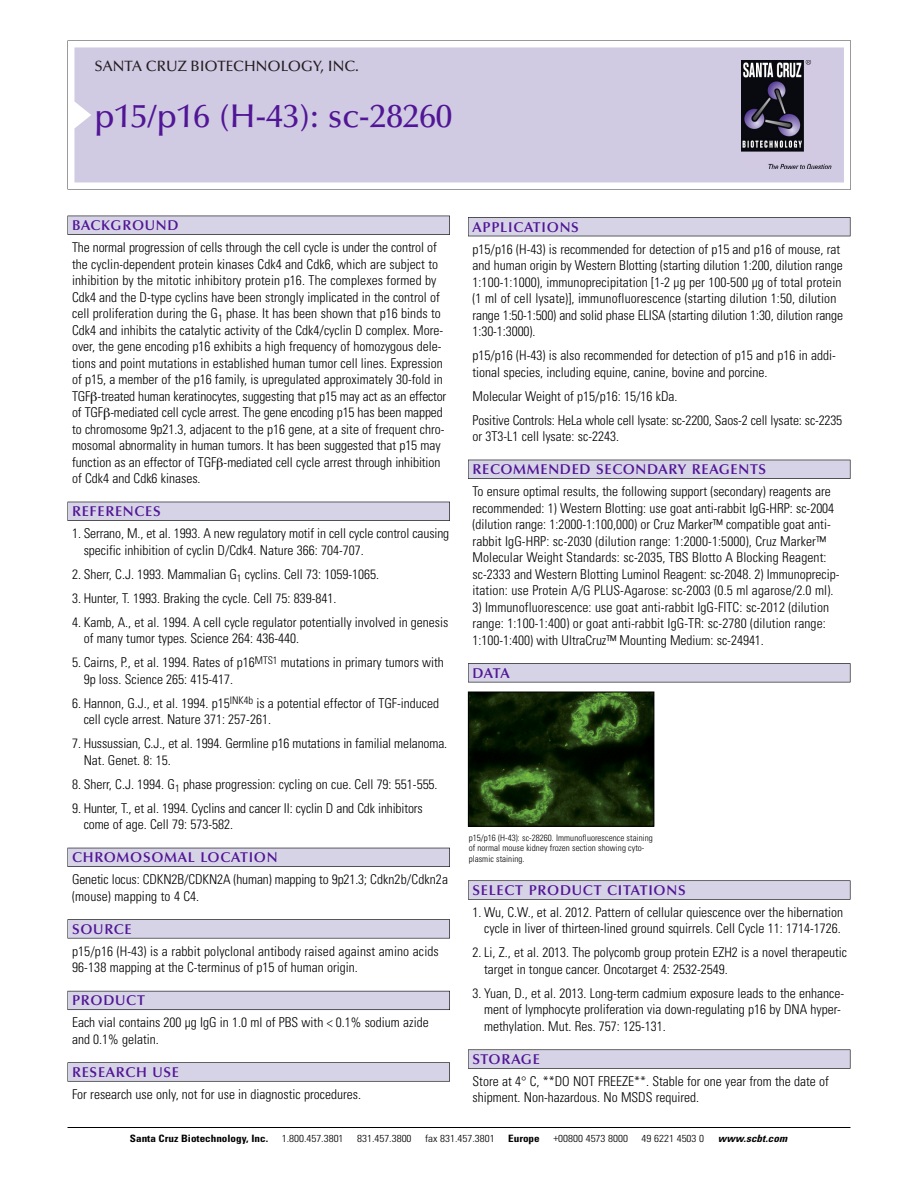
<style>
.page{position:relative;width:918px;height:1188px;background:#fff}
.page>*{position:absolute;margin:0;border:0;box-sizing:border-box;transform-origin:0 0}
.t1{font:500 33px "Optima";color:#511695}
.t2{font:500 15px "Optima";color:#231f20}
.t3{font:600 14.25px "Optima";letter-spacing:.05em;color:#511695}
.t4{font:300 condensed 13.5px/16.5px "Univers";color:#000}
.t5{font:300 condensed 10.2px "Univers";color:#000;scale:1.1 1}
.t6{font:700 condensed 10.2px "Univers";color:#000;scale:1.1 1}
.t7{font:italic 700 condensed 10.2px "Univers";letter-spacing:.005em;color:#000;scale:1.1 1}
.t8{font:300 condensed 9px/10.5px "Univers";letter-spacing:.005em;color:#000}
</style>
<div class="page">
<svg style="left:68px;top:40px;width:783px;height:149px"></svg>
<div style="left:74px;top:47px;width:770px;height:135px;background:#d1cae3"></div>
<img style="left:741px;top:60px;width:90px;height:108px">
<div style="left:68px;top:216px;width:382px;height:19px;background:#525155"></div>
<div style="left:68px;top:216px;width:381px;height:18px;background:#d7d3e7"></div>
<div style="left:68px;top:502px;width:382px;height:19px;background:#515055"></div>
<div style="left:68px;top:502px;width:381px;height:18px;background:#d7d3e7"></div>
<div style="left:68px;top:848px;width:382px;height:19px;background:#525158"></div>
<div style="left:68px;top:848px;width:381px;height:18px;background:#d7d3e7"></div>
<div style="left:68px;top:919px;width:382px;height:19px;background:#575759"></div>
<div style="left:68px;top:920px;width:381px;height:18px;background:#d7d3e7"></div>
<div style="left:68px;top:991px;width:382px;height:19px;background:#5b5a62"></div>
<div style="left:68px;top:991px;width:381px;height:18px;background:#d7d3e7"></div>
<div style="left:68px;top:1062px;width:382px;height:20px;background:#626263"></div>
<div style="left:68px;top:1063px;width:381px;height:18px;background:#d7d3e7"></div>
<div style="left:468px;top:217px;width:382px;height:19px;background:#525156"></div>
<div style="left:468px;top:218px;width:382px;height:18px;background:#d7d3e7"></div>
<div style="left:468px;top:460px;width:382px;height:19px;background:#515055"></div>
<div style="left:468px;top:460px;width:382px;height:18px;background:#d7d3e7"></div>
<div style="left:468px;top:663px;width:382px;height:19px;background:#545357"></div>
<div style="left:468px;top:664px;width:382px;height:18px;background:#d7d3e7"></div>
<div style="left:468px;top:880px;width:382px;height:20px;background:#666"></div>
<div style="left:468px;top:881px;width:382px;height:18px;background:#d7d3e7"></div>
<svg style="left:468px;top:1049px;width:382px;height:20px"></svg>
<div style="left:468px;top:1050px;width:382px;height:18px;background:#d7d3e7"></div>
<hr style="left:68px;top:1127px;width:782px;height:1px;background:#000">
<img style="left:470px;top:694px;width:182px;height:131px">
<div style="left:468px;top:692px;width:186px;height:135px;border:1px solid #000"></div>
<p class="t2" style="left:94px;top:61px;width:266px">SANTA CRUZ BIOTECHNOLOGY, INC.</p>
<h1 class="t1" style="left:94px;top:103px;width:359px">p15/p16 (H-43): sc-28260</h1>
<p class="t3" style="left:72px;top:219px;width:108px">BACKGROUND</p>
<p class="t4" style="left:72px;top:240px;width:376px">The normal progression of cells through the cell cycle is under the control of the cyclin-dependent protein kinases Cdk4 and Cdk6, which are subject to inhibition by the mitotic inhibitory protein p16. The complexes formed by Cdk4 and the D-type cyclins have been strongly implicated in the control of cell proliferation during the G<sub>1</sub> phase. It has been shown that p16 binds to Cdk4 and inhibits the catalytic activity of the Cdk4/cyclin D complex. More&shy;over, the gene encoding p16 exhibits a high frequency of homozygous dele&shy;tions and point mutations in established human tumor cell lines. Expression of p15, a member of the p16 family, is upregulated approximately 30-fold in TGF -treated human keratinocytes, suggesting that p15 may act as an effector of TGF -mediated cell cycle arrest. The gene encoding p15 has been mapped to chromosome 9p21.3, adjacent to the p16 gene, at a site of frequent chro&shy;mosomal abnormality in human tumors. It has been suggested that p15 may function as an effector of TGF -mediated cell cycle arrest through inhibition of Cdk4 and Cdk6 kinases.</p>
<p class="t3" style="left:72px;top:506px;width:90px">REFERENCES</p>
<p class="t4" style="left:84px;top:526px;width:367px;text-indent:-12px">1. Serrano, M., et al. 1993. A new regulatory motif in cell cycle control causing specific inhibition of cyclin D/Cdk4. Nature 366: 704-707.</p>
<p class="t4" style="left:72px;top:567px;width:309px">2. Sherr, C.J. 1993. Mammalian G<sub>1</sub> cyclins. Cell 73: 1059-1065.</p>
<p class="t4" style="left:72px;top:591px;width:266px">3. Hunter, T. 1993. Braking the cycle. Cell 75: 839-841.</p>
<p class="t4" style="left:84px;top:615px;width:366px;text-indent:-12px">4. Kamb, A., et al. 1994. A cell cycle regulator potentially involved in genesis of many tumor types. Science 264: 436-440.</p>
<p class="t4" style="left:84px;top:655px;width:362px;text-indent:-12px">5. Cairns, P., et al. 1994. Rates of p16<sup>MTS1</sup> mutations in primary tumors with<br>9p loss. Science 265: 415-417.</p>
<p class="t4" style="left:84px;top:696px;width:357px;text-indent:-12px">6. Hannon, G.J., et al. 1994. p15<sup>INK4b</sup> is a potential effector of TGF-induced cell cycle arrest. Nature 371: 257-261.</p>
<p class="t4" style="left:84px;top:736px;width:365px;text-indent:-12px">7. Hussussian, C.J., et al. 1994. Germline p16 mutations in familial melanoma.<br>Nat. Genet. 8: 15.</p>
<p class="t4" style="left:72px;top:777px;width:367px">8. Sherr, C.J. 1994. G<sub>1</sub> phase progression: cycling on cue. Cell 79: 551-555.</p>
<p class="t4" style="left:84px;top:801px;width:341px;text-indent:-12px">9. Hunter, T., et al. 1994. Cyclins and cancer II: cyclin D and Cdk inhibitors come of age. Cell 79: 573-582.</p>
<p class="t3" style="left:72px;top:852px;width:207px">CHROMOSOMAL LOCATION</p>
<p class="t4" style="left:72px;top:872px;width:378px">Genetic locus: CDKN2B/CDKN2A (human) mapping to 9p21.3; Cdkn2b/Cdkn2a (mouse) mapping to 4 C4.</p>
<p class="t3" style="left:72px;top:923px;width:61px">SOURCE</p>
<p class="t4" style="left:72px;top:944px;width:368px">p15/p16 (H-43) is a rabbit polyclonal antibody raised against amino acids<br>96-138 mapping at the C-terminus of p15 of human origin.</p>
<p class="t3" style="left:72px;top:995px;width:74px">PRODUCT</p>
<p class="t4" style="left:72px;top:1015px;width:358px">Each vial contains 200 µg IgG in 1.0 ml of PBS with &lt; 0.1% sodium azide and 0.1% gelatin.</p>
<p class="t3" style="left:72px;top:1066px;width:109px">RESEARCH USE</p>
<p class="t4" style="left:72px;top:1087px;width:290px">For research use only, not for use in diagnostic procedures.</p>
<p class="t3" style="left:473px;top:221px;width:108px">APPLICATIONS</p>
<p class="t4" style="left:473px;top:242px;width:372px">p15/p16 (H-43) is recommended for detection of p15 and p16 of mouse, rat and human origin by Western Blotting (starting dilution 1:200, dilution range 1:100-1:1000), immunoprecipitation [1-2 µg per 100-500 µg of total protein (1 ml of cell lysate)], immunofluorescence (starting dilution 1:50, dilution range 1:50-1:500) and solid phase ELISA (starting dilution 1:30, dilution range 1:30-1:3000).</p>
<p class="t4" style="left:473px;top:348px;width:365px">p15/p16 (H-43) is also recommended for detection of p15 and p16 in addi&shy;tional species, including equine, canine, bovine and porcine.</p>
<p class="t4" style="left:473px;top:385px;width:371px;line-height:24px">Molecular Weight of p15/p16: 15/16 kDa.<br>Positive Controls: HeLa whole cell lysate: sc-2200, Saos-2 cell lysate: sc-2235</p>
<p class="t4" style="left:473px;top:429px;width:148px">or 3T3-L1 cell lysate: sc-2243.</p>
<p class="t3" style="left:473px;top:464px;width:295px">RECOMMENDED SECONDARY REAGENTS</p>
<p class="t4" style="left:473px;top:484px;width:369px">To ensure optimal results, the following support (secondary) reagents are recommended: 1) Western Blotting: use goat anti-rabbit IgG-HRP: sc-2004 (dilution range: 1:2000-1:100,000) or Cruz Marker™ compatible goat anti&shy;rabbit IgG-HRP: sc-2030 (dilution range: 1:2000-1:5000), Cruz Marker™ Molecular Weight Standards: sc-2035, TBS Blotto A Blocking Reagent: sc-2333 and Western Blotting Luminol Reagent: sc-2048. 2) Immunoprecip&shy;itation: use Protein A/G PLUS-Agarose: sc-2003 (0.5 ml agarose/2.0 ml).</p>
<p class="t4" style="left:473px;top:600px;width:358px">3) Immunofluorescence: use goat anti-rabbit IgG-FITC: sc-2012 (dilution range: 1:100-1:400) or goat anti-rabbit IgG-TR: sc-2780 (dilution range:<br>1:100-1:400) with UltraCruz™ Mounting Medium: sc-24941.</p>
<p class="t3" style="left:473px;top:667px;width:39px">DATA</p>
<p class="t8" style="left:469px;top:833px;width:186px">p15/p16 (H-43): sc-28260. Immunofluorescence staining of normal mouse kidney frozen section showing cyto&shy;plasmic staining.</p>
<p class="t3" style="left:473px;top:884px;width:215px">SELECT PRODUCT CITATIONS</p>
<p class="t4" style="left:473px;top:905px;width:372px;text-align:right">1. Wu, C.W., et al. 2012. Pattern of cellular quiescence over the hibernation cycle in liver of thirteen-lined ground squirrels. Cell Cycle 11: 1714-1726.</p>
<p class="t4" style="left:484px;top:946px;width:364px;text-indent:-12px">2. Li, Z., et al. 2013. The polycomb group protein EZH2 is a novel therapeutic target in tongue cancer. Oncotarget 4: 2532-2549.</p>
<p class="t4" style="left:484px;top:986px;width:361px;text-indent:-12px">3. Yuan, D., et al. 2013. Long-term cadmium exposure leads to the enhance&shy;ment of lymphocyte proliferation via down-regulating p16 by DNA hyper&shy;methylation. Mut. Res. 757: 125-131.</p>
<p class="t3" style="left:473px;top:1053px;width:69px">STORAGE</p>
<p class="t4" style="left:473px;top:1074px;width:358px">Store at 4° C, **DO NOT FREEZE**. Stable for one year from the date of shipment. Non-hazardous. No MSDS required.</p>
<p class="t6" style="left:130px;top:1135px;width:127px">Santa Cruz Biotechnology, Inc.</p>
<p class="t5" style="left:282px;top:1135px;width:58px">1.800.457.3801</p>
<p class="t5" style="left:357px;top:1135px;width:51px">831.457.3800</p>
<p class="t5" style="left:425px;top:1135px;width:65px">fax 831.457.3801</p>
<p class="t6" style="left:508px;top:1135px;width:30px">Europe</p>
<p class="t5" style="left:553px;top:1135px;width:69px">+00800 4573 8000</p>
<p class="t5" style="left:642px;top:1135px;width:58px">49 6221 4503 0</p>
<p class="t7" style="left:718px;top:1135px;width:64px">www.scbt.com</p>
</div>
